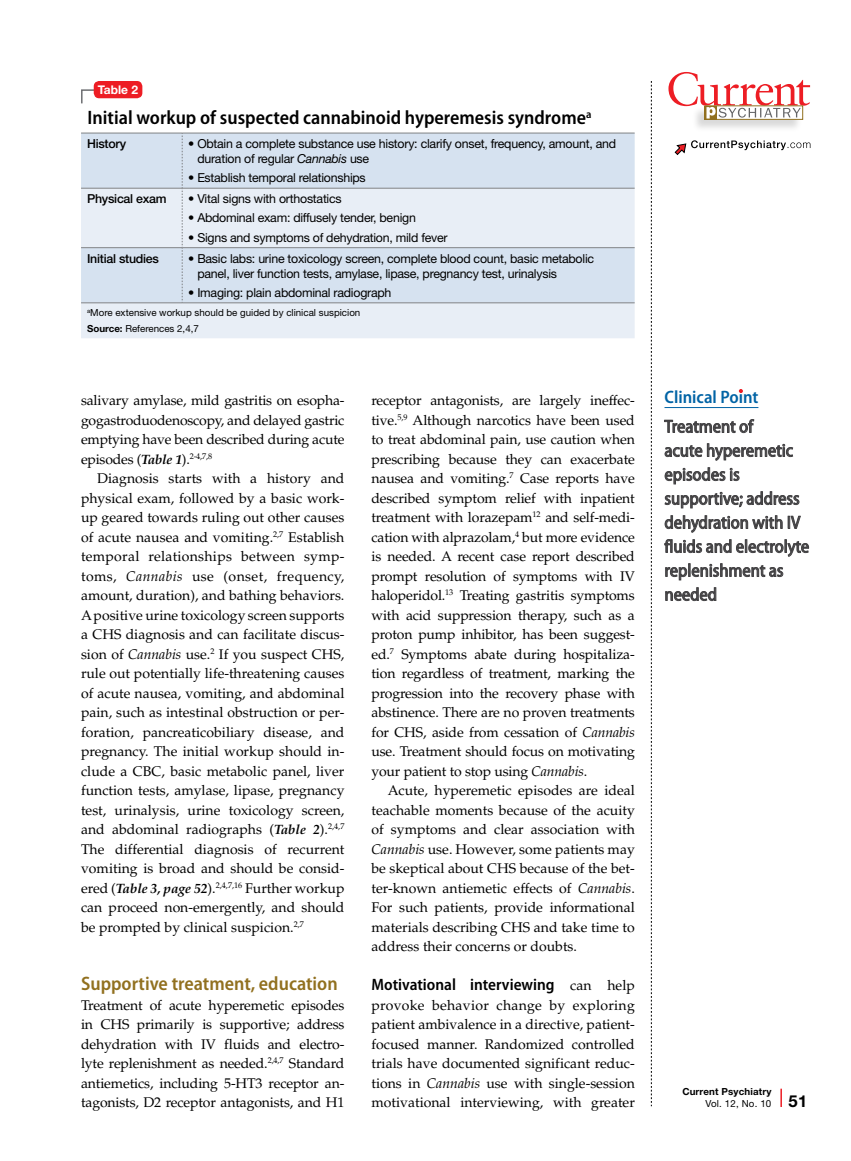
<style>
.page{position:relative;width:851px;height:1161px;background:#fff}
.page>*{position:absolute;margin:0;border:0;box-sizing:border-box;transform-origin:0 0}
.Table_Title{font:600 semi-condensed 19.5px "Myriad Pro";color:#000}
.t1{font:600 semi-condensed 19.5px "Myriad Pro";color:#91701f}
.Clinical_Point{font:semi-condensed 18px/24px "Myriad Pro";color:#414042}
.t2{font:600 semi-condensed 18px "Myriad Pro";color:#0063a5}
.Body_1{font:600 semi-condensed 16.5px "Myriad Pro";color:#000}
.Body_2{font:14.1px/19.5px "Palatino LT Std";color:#000;text-align:justify}
.Body_1-2{font:14.1px/19.5px "Palatino LT Std";letter-spacing:-.01em;color:#000;text-align:justify}
.Table_Text{font:12.3px/15px "Helvetica Neue LT Std";letter-spacing:-.02em;color:#000}
.Table_Text-2{font:500 12.3px "Helvetica Neue LT Std";letter-spacing:-.02em;color:#000}
.t3{font:700 12px "Helvetica Neue LT Std";color:#fff}
.Source{font:9.75px "Helvetica Neue LT Std";color:#000}
.t4{font:700 9.75px/12px "Helvetica Neue LT Std";letter-spacing:.015em;color:#000}
.s1{font-style:italic}
.s2{font-weight:700}
.s3{font-weight:700;font-style:italic;font-size:13.5px}
.s4{font-family:"Palatino LT Std";font-weight:400;font-stretch:normal;font-size:14.1px}
.s5{font-weight:400}
.s6{font-size:16.5px}
</style>
<div class="page">
<svg style="left:651px;top:81px;width:1px;height:1025px"></svg>
<svg style="left:780px;top:1089px;width:1px;height:18px"></svg>
<div style="left:691px;top:106px;width:111px;height:27px;background:#000;opacity:.15"></div>
<div style="left:704px;top:106px;width:99px;height:14px;background:#9b7e36"></div>
<div style="left:704px;top:106px;width:13px;height:14px;background:#91701f"></div>
<svg style="left:668px;top:72px;width:142px;height:47px"></svg>
<svg style="left:674px;top:140px;width:136px;height:15px"></svg>
<hr style="left:664px;top:407px;width:94px;height:1px;background:#0063a5">
<svg style="left:664px;top:419px;width:90px;height:15px"></svg>
<svg style="left:664px;top:443px;width:129px;height:18px"></svg>
<svg style="left:664px;top:467px;width:75px;height:18px"></svg>
<svg style="left:664px;top:491px;width:135px;height:18px"></svg>
<svg style="left:664px;top:515px;width:118px;height:18px"></svg>
<svg style="left:788px;top:516px;width:12px;height:13px"></svg>
<svg style="left:664px;top:539px;width:145px;height:18px"></svg>
<svg style="left:665px;top:563px;width:118px;height:18px"></svg>
<svg style="left:665px;top:587px;width:51px;height:15px"></svg>
<svg style="left:738px;top:389px;width:5px;height:4px"></svg>
<div style="left:81px;top:134px;width:553px;height:54px;background:#d6e2f0"></div>
<svg style="left:81px;top:189px;width:553px;height:149px;fill:#e8eef6"></svg>
<svg style="left:182px;top:134px;width:1px;height:169px"></svg>
<hr style="left:81px;top:133px;width:101px;height:1px;background:#808285">
<hr style="left:182px;top:133px;width:452px;height:1px;background:#808285">
<hr style="left:81px;top:303px;width:101px;height:1px;background:#808285">
<hr style="left:182px;top:303px;width:452px;height:1px;background:#808285">
<hr style="left:81px;top:188px;width:101px;height:1px;background:#808285">
<hr style="left:182px;top:188px;width:452px;height:1px;background:#808285">
<hr style="left:81px;top:247px;width:101px;height:1px;background:#808285">
<hr style="left:182px;top:247px;width:452px;height:1px;background:#808285">
<svg style="left:81px;top:89px;width:16px;height:15px"></svg>
<div style="left:94px;top:81px;width:48px;height:17px;background:#ed1d24;border-radius:5px"></div>
<p class="t3" style="left:98px;top:83px;width:42px">Table 2</p>
<p class="Table_Title" style="left:87px;top:106px;width:505px">Initial workup of suspected cannabinoid hyperemesis syndrome<sup>a</sup></p>
<p class="Table_Text-2" style="left:87px;top:136px;width:41px">History</p>
<p class="Table_Text" style="left:197px;top:136px;width:420px;text-indent:-9px">• Obtain a complete substance use history: clarify onset, frequency, amount, and duration of regular <span class="s1">Cannabis</span> use</p>
<p class="Table_Text" style="left:188px;top:170px;width:179px">• Establish temporal relationships</p>
<p class="Table_Text-2" style="left:87px;top:191px;width:81px">Physical exam</p>
<p class="Table_Text" style="left:188px;top:191px;width:155px">• Vital signs with orthostatics</p>
<p class="Table_Text" style="left:188px;top:210px;width:229px">• Abdominal exam: diffusely tender, benign</p>
<p class="Table_Text" style="left:188px;top:230px;width:261px">• Signs and symptoms of dehydration, mild fever</p>
<p class="Table_Text-2" style="left:87px;top:251px;width:73px">Initial studies</p>
<p class="Table_Text" style="left:197px;top:250px;width:398px;text-indent:-9px">• Basic labs: urine toxicology screen, complete blood count, basic metabolic panel, liver function tests, amylase, lipase, pregnancy test, urinalysis</p>
<p class="Table_Text" style="left:188px;top:285px;width:205px">• Imaging: plain abdominal radiograph</p>
<p class="Source" style="left:87px;top:307px;width:275px"><sup>a</sup>More extensive workup should be guided by clinical suspicion</p>
<p class="Source" style="left:87px;top:323px;width:113px"><span class="s2">Source:</span> References 2,4,7</p>
<p class="Body_2" style="left:81px;top:391px;width:265px">salivary amylase, mild gastritis on esopha&shy;gogastroduodenoscopy, and delayed gastric emptying have been described during acute episodes (<span class="s3">Table 1</span>).<sup>2-4,7,8</sup></p>
<p class="Body_2" style="left:81px;top:469px;width:265px;text-indent:16px">Diagnosis starts with a history and physical exam, followed by a basic work&shy;up geared towards ruling out other causes of acute nausea and vomiting.<sup>2,7</sup> Establish temporal relationships between symp&shy;toms, <span class="s1">Cannabis</span> use (onset, frequency, amount, duration), and bathing behaviors.<br>A positive urine toxicology screen supports a CHS diagnosis and can facilitate discus&shy;sion of <span class="s1">Cannabis</span> use.<sup>2</sup> If you suspect CHS, rule out potentially life-threatening causes of acute nausea, vomiting, and abdominal pain, such as intestinal obstruction or per&shy;foration, pancreaticobiliary disease, and pregnancy. The initial workup should in&shy;clude a CBC, basic metabolic panel, liver function tests, amylase, lipase, pregnancy test, urinalysis, urine toxicology screen, and abdominal radiographs (<span class="s3">Table 2</span>).<sup>2,4,7<br></sup>The differential diagnosis of recurrent vomiting is broad and should be consid&shy;ered (<span class="s3">Table 3, page 52</span>).<sup>2,4,7,16</sup> Further workup can proceed non-emergently, and should be prompted by clinical suspicion.<sup>2,7</sup></p>
<h1 class="t1" style="left:81px;top:971px;width:258px">Supportive treatment, education</h1>
<p class="Body_1-2" style="left:81px;top:995px;width:265px">Treatment of acute hyperemetic episodes in CHS primarily is supportive; address dehydration with IV fluids and electro&shy;lyte replenishment as needed.<sup>2,4,7</sup> Standard antiemetics, including 5-HT3 receptor an&shy;tagonists, D2 receptor antagonists, and H1</p>
<p class="Body_1-2" style="left:371px;top:391px;width:265px">receptor antagonists, are largely ineffec&shy;tive.<sup>5,9</sup> Although narcotics have been used to treat abdominal pain, use caution when prescribing because they can exacerbate nausea and vomiting.<sup>7</sup> Case reports have described symptom relief with inpatient treatment with lorazepam<sup>12</sup> and self-medi&shy;cation with alprazolam,<sup>4</sup> but more evidence is needed. A recent case report described prompt resolution of symptoms with IV haloperidol.<sup>13</sup> Treating gastritis symptoms with acid suppression therapy, such as a proton pump inhibitor, has been suggest&shy;ed.<sup>7</sup> Symptoms abate during hospitaliza&shy;tion regardless of treatment, marking the progression into the recovery phase with abstinence. There are no proven treatments for CHS, aside from cessation of <span class="s1">Cannabis </span>use. Treatment should focus on motivating your patient to stop using <span class="s1">Cannabis</span>.</p>
<p class="Body_2" style="left:371px;top:781px;width:265px;text-indent:16px">Acute, hyperemetic episodes are ideal teachable moments because of the acuity of symptoms and clear association with <span class="s1">Cannabis</span> use. However, some patients may be skeptical about CHS because of the bet&shy;ter-known antiemetic effects of <span class="s1">Cannabis</span>.<br>For such patients, provide informational materials describing CHS and take time to address their concerns or doubts.</p>
<p class="Body_1" style="left:371px;top:974px;width:265px">Motivational interviewing <span class="s4">can help</span></p>
<p class="Body_1-2" style="left:371px;top:995px;width:265px">provoke behavior change by exploring patient ambivalence in a directive, patient&shy;focused manner. Randomized controlled trials have documented significant reduc&shy;tions in <span class="s1">Cannabis</span> use with single-session motivational interviewing, with greater</p>
<p class="t2" style="left:664px;top:386px;width:95px">Clinical Point</p>
<p class="Clinical_Point" style="left:664px;top:414px;width:146px">Treatment of<br>acute hyperemetic episodes is supportive; address dehydration with IV fluids and electrolyte replenishment as needed</p>
<p class="t4" style="left:705px;top:1085px;width:103px;text-indent:-23px">Current Psychiatry<br><span class="s5">Vol. 12, No. 10</span> <span class="s6">51</span></p>
</div>
